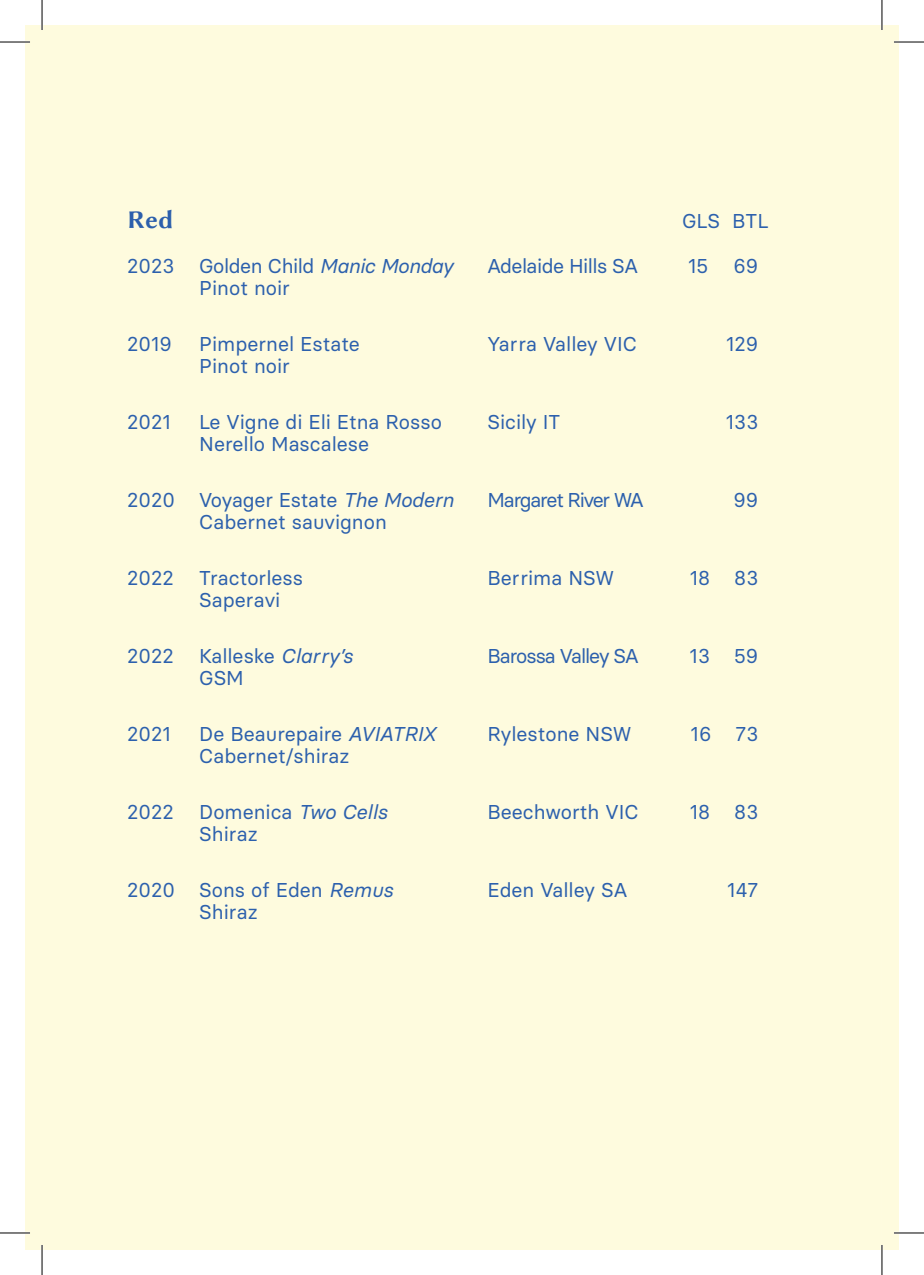
<style>
.page{position:relative;width:924px;height:1275px;background:#fff}
.page>*{position:absolute;margin:0;border:0;box-sizing:border-box;transform-origin:0 0}
.ALT_Item_headings{font:26px "Lin Biolinum B";color:#2c5fac}
.ALT_body_copy{font:20px "Basier Circle";color:#2c60ad}
.Item_headings{font:20px "Basier Circle";color:#2c60ad}
.ALT_body_copy-2{font:20px "Basier Circle";letter-spacing:-.02em;color:#2c60ad}
.ALT_body_copy-3{font:20px "Basier Circle";letter-spacing:-.025em;color:#2c60ad}
.ALT_body_copy-4{font:20px "Basier Circle";letter-spacing:-.06em;color:#2c60ad}
.ALT_body_copy-5{font:20px "Basier Circle";letter-spacing:-.05em;color:#2c60ad}
.ALT_Item_headings-2{font:20px "Basier Circle";color:#2c60ad}
.s1{font-style:italic}
</style>
<div class="page">
<div style="left:881px;top:25px;width:17px;height:1225px;background:#fefbde"></div>
<div style="left:25px;top:25px;width:856px;height:1225px;background:#fefbde"></div>
<hr style="left:0;top:41px;width:30px;height:2px;background:#fff">
<hr style="left:893px;top:41px;width:30px;height:2px;background:#fff">
<hr style="left:0;top:1231px;width:30px;height:3px;background:#fff">
<hr style="left:893px;top:1231px;width:30px;height:3px;background:#fff">
<hr style="left:41px;top:0;width:2px;height:30px;background:#fff">
<hr style="left:41px;top:1245px;width:2px;height:30px;background:#fff">
<hr style="left:880px;top:0;width:2px;height:30px;background:#fff">
<hr style="left:880px;top:1245px;width:2px;height:30px;background:#fff">
<hr style="left:0;top:42px;width:30px;height:1px;background:#000">
<hr style="left:893px;top:42px;width:30px;height:1px;background:#000">
<hr style="left:0;top:1232px;width:30px;height:1px;background:#000">
<hr style="left:893px;top:1232px;width:30px;height:1px;background:#000">
<hr style="left:42px;top:0;width:1px;height:30px;background:#000">
<hr style="left:42px;top:1245px;width:1px;height:30px;background:#000">
<hr style="left:881px;top:0;width:1px;height:30px;background:#000">
<hr style="left:881px;top:1245px;width:1px;height:30px;background:#000">
<p class="ALT_Item_headings" style="left:127px;top:201px;width:48px">Red</p>
<p class="ALT_Item_headings-2" style="left:681px;top:208px;width:88px">GLS BTL</p>
<p class="ALT_body_copy-2" style="left:127px;top:253px;width:327px">2023 Golden Child <span class="s1">Manic Monday</span></p>
<p class="ALT_body_copy-3" style="left:487px;top:253px;width:152px">Adelaide Hills SA</p>
<p class="ALT_body_copy" style="left:199px;top:275px;width:92px">Pinot noir</p>
<p class="Item_headings" style="left:687px;top:253px;width:22px">15</p>
<p class="Item_headings" style="left:733px;top:253px;width:26px">69</p>
<p class="ALT_body_copy" style="left:127px;top:331px;width:46px">2019</p>
<p class="ALT_body_copy" style="left:199px;top:331px;width:162px">Pimpernel Estate</p>
<p class="ALT_body_copy" style="left:487px;top:331px;width:151px">Yarra Valley VIC</p>
<p class="ALT_body_copy" style="left:199px;top:353px;width:92px">Pinot noir</p>
<p class="Item_headings" style="left:725px;top:331px;width:34px">129</p>
<p class="ALT_body_copy" style="left:127px;top:409px;width:45px">2021</p>
<p class="ALT_body_copy" style="left:199px;top:409px;width:244px">Le Vigne di Eli Etna Rosso</p>
<p class="ALT_body_copy" style="left:487px;top:409px;width:74px">Sicily IT</p>
<p class="ALT_body_copy" style="left:199px;top:431px;width:171px">Nerello Mascalese</p>
<p class="Item_headings" style="left:725px;top:409px;width:34px">133</p>
<p class="ALT_body_copy" style="left:127px;top:487px;width:327px">2020 Voyager Estate <span class="s1">The Modern</span></p>
<p class="ALT_body_copy-4" style="left:487px;top:487px;width:158px">Margaret River WA</p>
<p class="ALT_body_copy" style="left:199px;top:509px;width:189px">Cabernet sauvignon</p>
<p class="ALT_body_copy" style="left:127px;top:565px;width:48px">2022</p>
<p class="ALT_body_copy" style="left:199px;top:565px;width:105px">Tractorless</p>
<p class="ALT_body_copy" style="left:487px;top:565px;width:128px">Berrima NSW</p>
<p class="ALT_body_copy" style="left:199px;top:587px;width:83px">Saperavi</p>
<p class="ALT_body_copy" style="left:127px;top:643px;width:48px">2022</p>
<p class="ALT_body_copy" style="left:199px;top:643px;width:155px">Kalleske <span class="s1">Clarry’s</span></p>
<p class="ALT_body_copy-5" style="left:487px;top:643px;width:153px">Barossa Valley SA</p>
<p class="ALT_body_copy" style="left:199px;top:665px;width:46px">GSM</p>
<p class="ALT_body_copy" style="left:733px;top:487px;width:26px">99</p>
<p class="Item_headings" style="left:689px;top:565px;width:70px">18 83</p>
<p class="Item_headings" style="left:689px;top:643px;width:70px">13 59</p>
<p class="ALT_body_copy" style="left:127px;top:721px;width:45px">2021</p>
<p class="ALT_body_copy" style="left:199px;top:721px;width:238px">De Beaurepaire <span class="s1">AVIATRIX</span></p>
<p class="ALT_body_copy" style="left:487px;top:721px;width:145px">Rylestone NSW</p>
<p class="ALT_body_copy" style="left:199px;top:743px;width:152px">Cabernet/shiraz</p>
<p class="ALT_body_copy" style="left:127px;top:799px;width:48px">2022</p>
<p class="ALT_body_copy" style="left:199px;top:799px;width:189px">Domenica <span class="s1">Two Cells</span></p>
<p class="ALT_body_copy" style="left:487px;top:799px;width:152px">Beechworth VIC</p>
<p class="ALT_body_copy" style="left:199px;top:821px;width:60px">Shiraz</p>
<p class="Item_headings" style="left:690px;top:721px;width:69px">16 73</p>
<p class="Item_headings" style="left:689px;top:799px;width:70px">18 83</p>
<p class="ALT_body_copy" style="left:127px;top:877px;width:267px">2020 Sons of Eden <span class="s1">Remus</span></p>
<p class="ALT_body_copy" style="left:487px;top:877px;width:141px">Eden Valley SA</p>
<p class="ALT_body_copy" style="left:199px;top:899px;width:60px">Shiraz</p>
<p class="Item_headings" style="left:727px;top:877px;width:33px">147</p>
</div>
